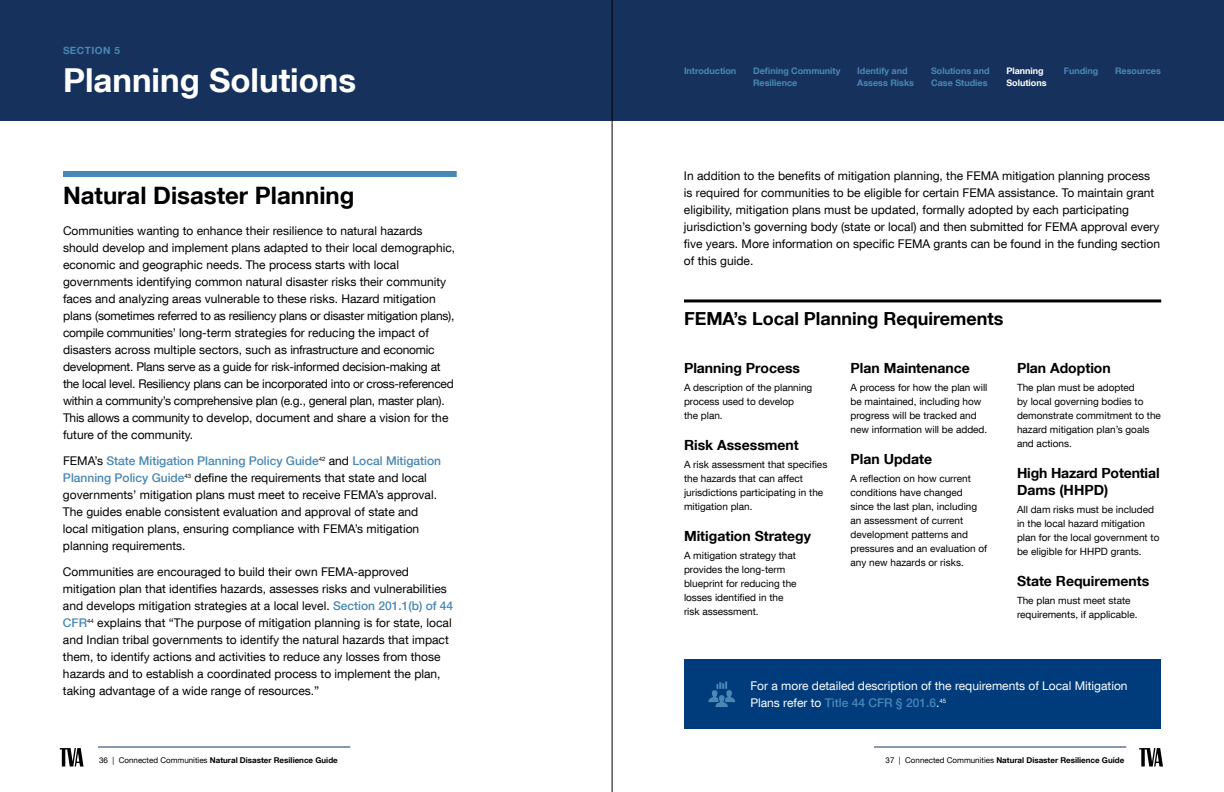
<style>
.page{position:relative;width:1224px;height:792px;background:#fff}
.page>*{position:absolute;margin:0;border:0;box-sizing:border-box;transform-origin:0 0}
.t1{font:700 33px "Helvetica Neue LT Com";color:#fff}
.t2{font:700 24px "Helvetica Neue LT Com";color:#000}
.t3{font:700 18px "Helvetica Neue LT Com";color:#000}
.t4{font:700 14px/17px "Helvetica Neue LT Com";color:#000}
.t5{font:12px/17px "Helvetica Neue LT Com";color:#000}
.t6{font:12px/17px "Helvetica Neue LT Com";color:#fff}
.t7{font:10px/14px "Helvetica Neue LT Com";color:#000}
.t8{font:700 10px "Helvetica Neue LT Com";letter-spacing:.05em;color:#4888b5}
.t9{font:700 9px/12px "Helvetica Neue LT Com";color:#4888b5}
.t10{font:700 9px "Helvetica Neue LT Com";color:#fff}
.t11{font:700 8px "Helvetica Neue LT Com";color:#000}
.s1{font-weight:500;color:#4888b5}
.s2{font-weight:400}
</style>
<div class="page">
<div style="left:684px;top:660px;width:477px;height:69px;background:#003c7c"></div>
<div style="left:0;top:0;width:1224px;height:120px;background:#16325c"></div>
<div style="left:63px;top:171px;width:394px;height:6px;background:#4888b5"></div>
<hr style="left:684px;top:299px;width:477px;height:3px;background:#000">
<svg style="left:708px;top:681px;width:27px;height:26px"></svg>
<hr style="left:98px;top:746px;width:252px;height:2px;background:#16325c">
<hr style="left:874px;top:746px;width:252px;height:2px;background:#16325c">
<svg style="left:60px;top:748px;width:24px;height:19px"></svg>
<svg style="left:1139px;top:748px;width:24px;height:19px"></svg>
<hr style="left:612px;top:0;width:1px;height:792px;background:#000">
<p class="t8" style="left:63px;top:44px;width:58px">SECTION 5</p>
<h1 class="t1" style="left:63px;top:59px;width:295px">Planning Solutions</h1>
<h2 class="t2" style="left:63px;top:180px;width:293px">Natural Disaster Planning</h2>
<p class="t5" style="left:63px;top:221px;width:394px">Communities wanting to enhance their resilience to natural hazards should develop and implement plans adapted to their local demographic, economic and geographic needs. The process starts with local governments identifying common natural disaster risks their community faces and analyzing areas vulnerable to these risks. Hazard mitigation plans (sometimes referred to as resiliency plans or disaster mitigation plans), compile communities’ long-term strategies for reducing the impact of disasters across multiple sectors, such as infrastructure and economic development. Plans serve as a guide for risk-informed decision-making at the local level. Resiliency plans can be incorporated into or cross-referenced within a community’s comprehensive plan (e.g., general plan, master plan).<br>This allows a community to develop, document and share a vision for the future of the community.</p>
<p class="t5" style="left:63px;top:452px;width:380px">FEMA’s <span class="s1">State Mitigation Planning Policy Guide</span><sup>42</sup> and <span class="s1">Local Mitigation Planning Policy Guide</span><sup>43</sup> define the requirements that state and local governments’ mitigation plans must meet to receive FEMA’s approval.<br>The guides enable consistent evaluation and approval of state and local mitigation plans, ensuring compliance with FEMA’s mitigation planning requirements.</p>
<p class="t5" style="left:63px;top:562px;width:392px">Communities are encouraged to build their own FEMA-approved mitigation plan that identifies hazards, assesses risks and vulnerabilities and develops mitigation strategies at a local level. <span class="s1">Section 201.1(b) of 44<br>CFR</span><sup>44</sup> explains that “The purpose of mitigation planning is for state, local and Indian tribal governments to identify the natural hazards that impact them, to identify actions and activities to reduce any losses from those hazards and to establish a coordinated process to implement the plan, taking advantage of a wide range of resources.”</p>
<p class="t9" style="left:684px;top:64px;width:54px">Introduction</p>
<p class="t9" style="left:753px;top:64px;width:89px">Defining Community<br>Resilience</p>
<p class="t9" style="left:857px;top:64px;width:58px">Identify and<br>Assess Risks</p>
<p class="t9" style="left:931px;top:64px;width:60px">Solutions and<br>Case Studies</p>
<p class="t10" style="left:1006px;top:65px;width:39px">Planning</p>
<p class="t9" style="left:1064px;top:64px;width:36px">Funding</p>
<p class="t9" style="left:1115px;top:64px;width:47px">Resources</p>
<p class="t10" style="left:1006px;top:77px;width:42px">Solutions</p>
<p class="t5" style="left:684px;top:167px;width:478px">In addition to the benefits of mitigation planning, the FEMA mitigation planning process is required for communities to be eligible for certain FEMA assistance. To maintain grant eligibility, mitigation plans must be updated, formally adopted by each participating jurisdiction’s governing body (state or local) and then submitted for FEMA approval every five years. More information on specific FEMA grants can be found in the funding section of this guide.</p>
<h3 class="t3" style="left:684px;top:307px;width:321px">FEMA’s Local Planning Requirements</h3>
<p class="t4" style="left:684px;top:359px;width:118px">Planning Process</p>
<p class="t7" style="left:684px;top:381px;width:130px">A description of the planning process used to develop<br>the plan.</p>
<p class="t4" style="left:684px;top:436px;width:116px">Risk Assessment</p>
<p class="t7" style="left:684px;top:458px;width:145px">A risk assessment that specifies the hazards that can affect jurisdictions participating in the mitigation plan.</p>
<p class="t4" style="left:684px;top:527px;width:129px">Mitigation Strategy</p>
<p class="t7" style="left:684px;top:549px;width:114px">A mitigation strategy that provides the long-term blueprint for reducing the losses identified in the risk assessment.</p>
<p class="t4" style="left:850px;top:359px;width:121px">Plan Maintenance</p>
<p class="t7" style="left:850px;top:381px;width:139px">A process for how the plan will be maintained, including how progress will be tracked and new information will be added.</p>
<p class="t4" style="left:850px;top:450px;width:83px">Plan Update</p>
<p class="t7" style="left:850px;top:472px;width:138px">A reflection on how current conditions have changed since the last plan, including an assessment of current development patterns and pressures and an evaluation of any new hazards or risks.</p>
<p class="t4" style="left:1017px;top:359px;width:95px">Plan Adoption</p>
<p class="t7" style="left:1017px;top:381px;width:145px">The plan must be adopted<br>by local governing bodies to demonstrate commitment to the hazard mitigation plan’s goals and actions.</p>
<p class="t4" style="left:1017px;top:464px;width:144px">High Hazard Potential<br>Dams (HHPD)</p>
<p class="t7" style="left:1017px;top:503px;width:144px">All dam risks must be included in the local hazard mitigation plan for the local government to be eligible for HHPD grants.</p>
<p class="t4" style="left:1017px;top:572px;width:134px">State Requirements</p>
<p class="t7" style="left:1017px;top:594px;width:122px">The plan must meet state requirements, if applicable.</p>
<p class="t6" style="left:750px;top:677px;width:379px">For a more detailed description of the requirements of Local Mitigation<br>Plans refer to <span class="s1">Title 44 CFR § 201.6</span>.<sup>45</sup></p>
<p class="t11" style="left:99px;top:755px;width:240px"><span class="s2">36 | Connected Communities</span> Natural Disaster Resilience Guide</p>
<p class="t11" style="left:886px;top:755px;width:240px"><span class="s2">37 | Connected Communities</span> Natural Disaster Resilience Guide</p>
</div>
